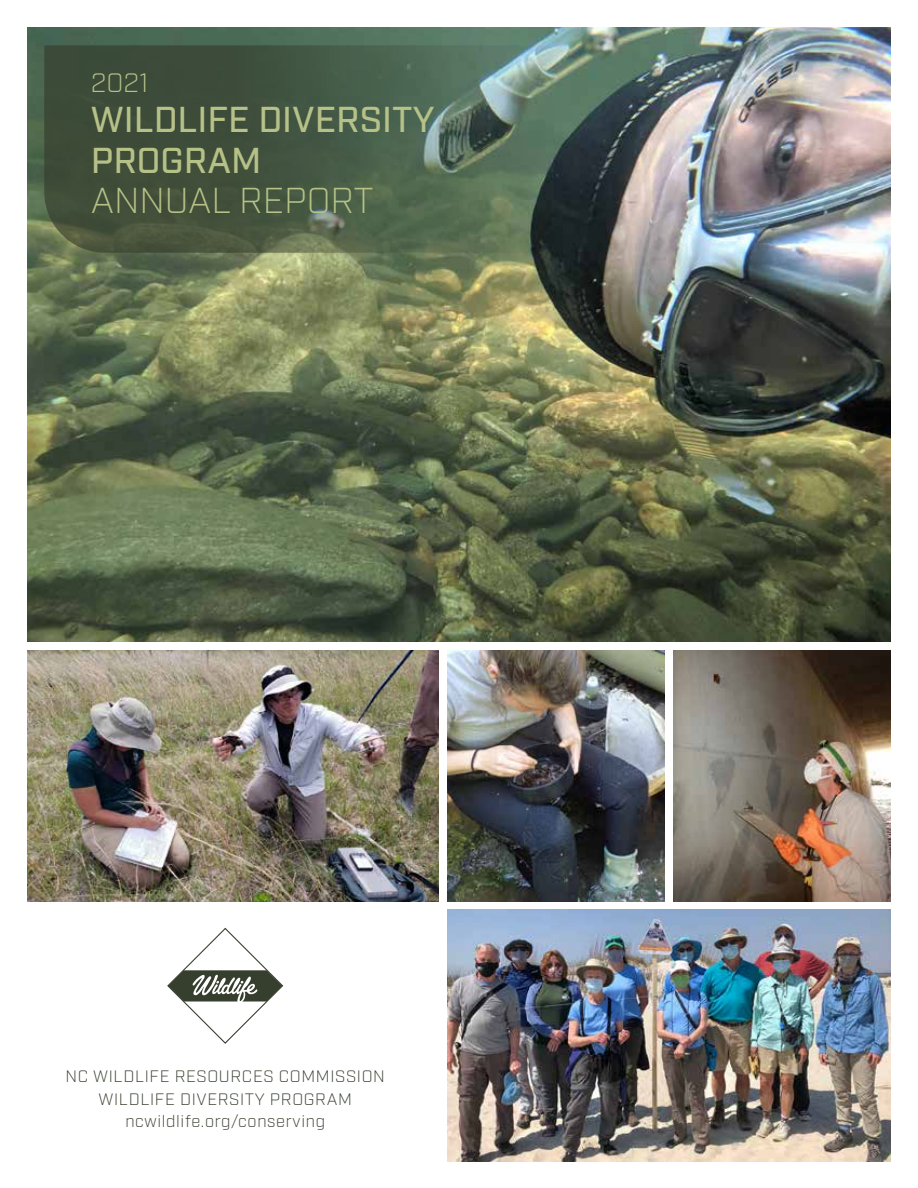
<style>
.page{position:relative;width:918px;height:1188px;background:#fff}
.page>*{position:absolute;margin:0;border:0;box-sizing:border-box;transform-origin:0 0}
.t1{font:500 36px/40.5px "Industry";color:#b6c187}
.t2{font:300 36px "Industry";color:#b6c187}
.t3{font:300 26.55px "Industry";color:#b6c187}
.t4{font:300 16.5px/22.5px "Industry";letter-spacing:.04em;color:#363e2e;text-align:center}
</style>
<div class="page">
<img style="left:27px;top:27px;width:864px;height:615px">
<svg style="left:44px;top:45px;width:621px;height:208px;background:#4e5f4e"></svg>
<img style="left:673px;top:650px;width:218px;height:251px">
<img style="left:447px;top:650px;width:218px;height:251px">
<img style="left:27px;top:650px;width:411px;height:251px">
<svg style="left:167px;top:928px;width:117px;height:116px"></svg>
<img style="left:447px;top:910px;width:444px;height:251px">
<h2 class="t3" style="left:91px;top:67px;width:59px">2021</h2>
<h1 class="t1" style="left:91px;top:101px;width:345px">WILDLIFE DIVERSITY<br>PROGRAM</h1>
<h1 class="t2" style="left:91px;top:179px;width:285px">ANNUAL REPORT</h1>
<p class="t4" style="left:66px;top:1065px;width:321px">NC WILDLIFE RESOURCES COMMISSION<br>WILDLIFE DIVERSITY PROGRAM ncwildlife.org/conserving</p>
</div>
